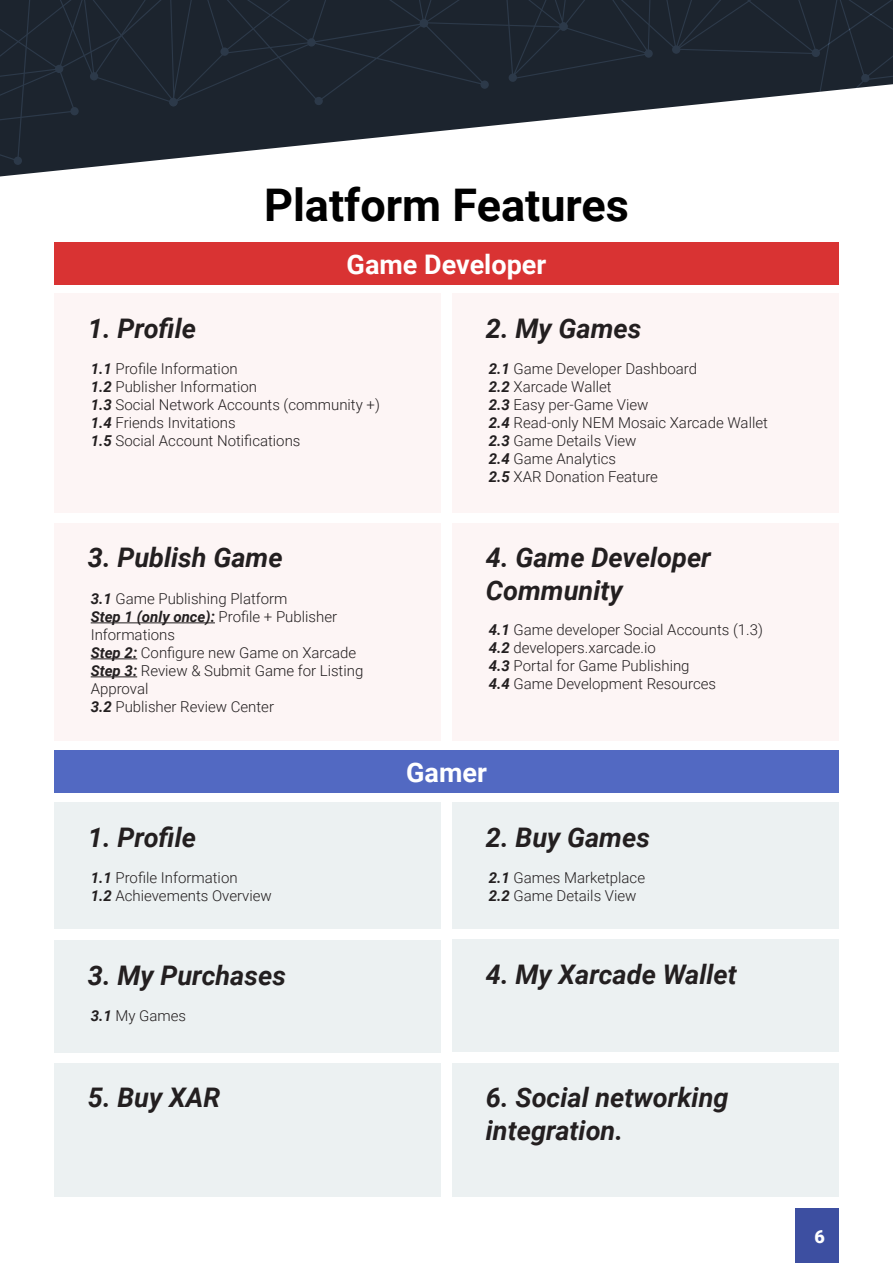
<style>
.page{position:relative;width:893px;height:1263px;background:#fff}
.page>*{position:absolute;margin:0;border:0;box-sizing:border-box;transform-origin:0 0}
.t1{font:700 45px "Roboto";color:#000}
.t2{font:italic 700 27px/32.4px "Roboto";color:#231f20}
.t3{font:700 27px "Roboto";color:#fff}
.t4{font:900 18px "Roboto";color:#fff}
.t5{font:300 15px/18px "Roboto";color:#231f20}
.s1{font-weight:700;font-style:italic}
</style>
<div class="page">
<div style="left:796px;top:1209px;width:43px;height:54px;background:#3d4fa1"></div>
<svg style="left:0;top:162px;width:140px;height:14px"></svg>
<div style="left:14px;top:157px;width:8px;height:8px;background:#2c3949;border-radius:50%"></div>
<svg style="left:0;top:0;width:397px;height:162px;background:#28303a"></svg>
<svg style="left:397px;top:0;width:496px;height:136px"></svg>
<div style="left:54px;top:242px;width:785px;height:43px;background:#d93333"></div>
<div style="left:54px;top:750px;width:785px;height:43px;background:#5269c2"></div>
<div style="left:54px;top:803px;width:387px;height:126px;background:#ecf1f2"></div>
<div style="left:452px;top:523px;width:387px;height:218px;background:#fdf5f5"></div>
<div style="left:452px;top:940px;width:387px;height:112px;background:#ecf1f2"></div>
<div style="left:54px;top:1063px;width:387px;height:133px;background:#ecf1f2"></div>
<div style="left:452px;top:1063px;width:387px;height:133px;background:#ecf1f2"></div>
<div style="left:452px;top:803px;width:387px;height:126px;background:#ecf1f2"></div>
<div style="left:54px;top:523px;width:387px;height:218px;background:#fdf5f5"></div>
<div style="left:54px;top:940px;width:387px;height:112px;background:#ecf1f2"></div>
<hr style="left:91px;top:622px;width:124px;height:1px;background:#231f20">
<hr style="left:91px;top:658px;width:46px;height:1px;background:#231f20">
<hr style="left:91px;top:676px;width:46px;height:1px;background:#231f20">
<div style="left:54px;top:293px;width:387px;height:219px;background:#fdf5f5"></div>
<div style="left:452px;top:293px;width:387px;height:219px;background:#fdf5f5"></div>
<p class="t2" style="left:88px;top:311px;width:110px">1. Profile</p>
<p class="t1" style="left:264px;top:173px;width:366px">Platform Features</p>
<p class="t3" style="left:347px;top:245px;width:201px">Game Developer</p>
<p class="t2" style="left:486px;top:311px;width:157px">2. My Games</p>
<p class="t5" style="left:91px;top:359px;width:148px"><span class="s1">1.1</span> Profile Information</p>
<p class="t5" style="left:91px;top:377px;width:168px"><span class="s1">1.2</span> Publisher Information</p>
<p class="t5" style="left:91px;top:395px;width:291px"><span class="s1">1.3</span> Social Network Accounts (community +)</p>
<p class="t5" style="left:91px;top:413px;width:147px"><span class="s1">1.4</span> Friends Invitations</p>
<p class="t5" style="left:91px;top:431px;width:211px"><span class="s1">1.5</span> Social Account Notifications</p>
<p class="t5" style="left:489px;top:359px;width:210px"><span class="s1">2.1</span> Game Developer Dashboard</p>
<p class="t5" style="left:489px;top:377px;width:124px"><span class="s1">2.2</span> Xarcade Wallet</p>
<p class="t5" style="left:489px;top:395px;width:161px"><span class="s1">2.3</span> Easy per-Game View</p>
<p class="t5" style="left:489px;top:413px;width:281px"><span class="s1">2.4</span> Read-only NEM Mosaic Xarcade Wallet</p>
<p class="t5" style="left:489px;top:431px;width:149px"><span class="s1">2.3</span> Game Details View</p>
<p class="t5" style="left:489px;top:449px;width:129px"><span class="s1">2.4</span> Game Analytics</p>
<p class="t5" style="left:489px;top:467px;width:171px"><span class="s1">2.5</span> XAR Donation Feature</p>
<p class="t2" style="left:88px;top:541px;width:196px">3. Publish Game</p>
<p class="t5" style="left:91px;top:589px;width:198px"><span class="s1">3.1</span> Game Publishing Platform</p>
<p class="t5" style="left:91px;top:607px;width:248px"><span class="s1">Step 1 (only once):</span> Profile + Publisher</p>
<p class="t5" style="left:91px;top:625px;width:86px">Informations</p>
<p class="t5" style="left:91px;top:643px;width:267px"><span class="s1">Step 2:</span> Configure new Game on Xarcade</p>
<p class="t5" style="left:91px;top:661px;width:274px"><span class="s1">Step 3:</span> Review &amp; Submit Game for Listing<br>Approval</p>
<p class="t5" style="left:91px;top:697px;width:185px"><span class="s1">3.2</span> Publisher Review Center</p>
<p class="t2" style="left:486px;top:541px;width:227px">4. Game Developer<br>Community</p>
<p class="t5" style="left:489px;top:620px;width:276px"><span class="s1">4.1</span> Game developer Social Accounts (1.3)</p>
<p class="t5" style="left:489px;top:638px;width:169px"><span class="s1">4.2</span> developers.xarcade.io</p>
<p class="t5" style="left:489px;top:656px;width:202px"><span class="s1">4.3</span> Portal for Game Publishing</p>
<p class="t5" style="left:489px;top:674px;width:229px"><span class="s1">4.4</span> Game Development Resources</p>
<p class="t3" style="left:406px;top:753px;width:82px">Gamer</p>
<p class="t2" style="left:88px;top:820px;width:110px">1. Profile</p>
<p class="t2" style="left:486px;top:820px;width:166px">2. Buy Games</p>
<p class="t5" style="left:91px;top:868px;width:148px"><span class="s1">1.1</span> Profile Information</p>
<p class="t5" style="left:91px;top:886px;width:183px"><span class="s1">1.2</span> Achievements Overview</p>
<p class="t5" style="left:489px;top:868px;width:158px"><span class="s1">2.1</span> Games Marketplace</p>
<p class="t5" style="left:489px;top:886px;width:149px"><span class="s1">2.2</span> Game Details View</p>
<p class="t2" style="left:88px;top:958px;width:200px">3. My Purchases</p>
<p class="t2" style="left:486px;top:957px;width:252px">4. My Xarcade Wallet</p>
<p class="t5" style="left:91px;top:1006px;width:97px"><span class="s1">3.1</span> My Games</p>
<p class="t2" style="left:88px;top:1081px;width:134px">5. Buy XAR</p>
<p class="t2" style="left:486px;top:1081px;width:244px">6. Social networking integration.</p>
<p class="t4" style="left:814px;top:1224px;width:12px">6</p>
</div>
